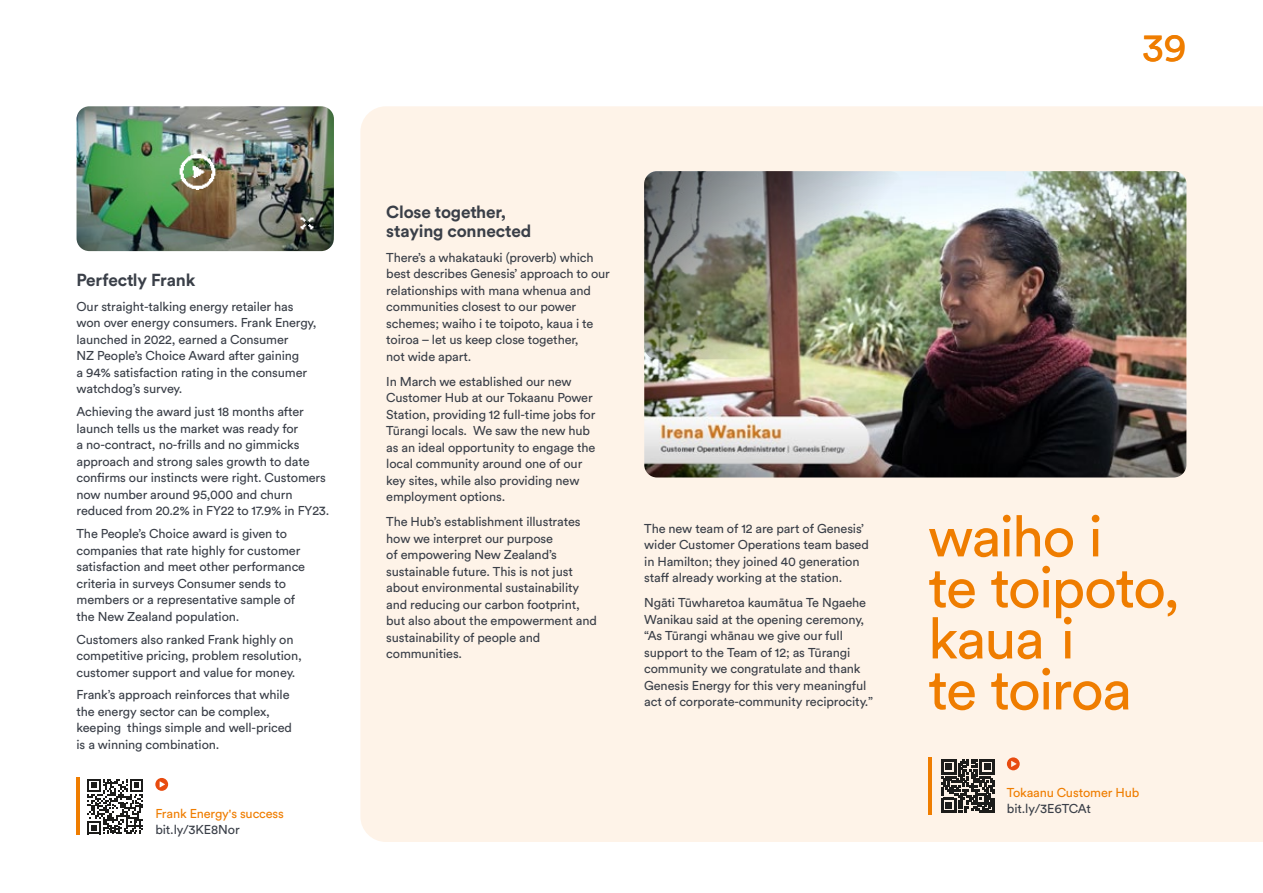
<style>
.page{position:relative;width:1263px;height:893px;background:#fff}
.page>*{position:absolute;margin:0;border:0;box-sizing:border-box;transform-origin:0 0}
.t1{font:57px/51px "Circular Pro";letter-spacing:-.03em;color:#ef7d00}
.t2{font:39.15px "Circular Pro";color:#ef7d00}
.t3{font:700 17.25px/18.8px "Circular Std";letter-spacing:-.01em;color:#3a3f48}
.t4{font:12.75px/16.5px "Circular Pro";letter-spacing:-.01em;color:#3a3f48}
.t5{font:12.75px "Circular Pro";letter-spacing:-.01em;color:#ef7d00}
</style>
<div class="page">
<div style="left:360px;top:106px;width:903px;height:736px;background:#fef3e8"></div>
<img style="left:77px;top:106px;width:257px;height:145px">
<img style="left:644px;top:171px;width:542px;height:306px">
<img style="left:644px;top:171px;width:258px;height:188px;border-radius:13px">
<img style="left:173px;top:154px;width:50px;height:36px">
<img style="left:294px;top:210px;width:25px;height:28px">
<svg style="left:1007px;top:757px;width:13px;height:13px"></svg>
<svg style="left:941px;top:759px;width:54px;height:54px;background:#5d5a55"></svg>
<hr style="left:928px;top:757px;width:3px;height:57px;background:#ef7d00">
<svg style="left:155px;top:778px;width:13px;height:13px"></svg>
<hr style="left:77px;top:778px;width:3px;height:57px;background:#ef7d00">
<svg style="left:87px;top:779px;width:56px;height:55px"></svg>
<h3 class="t3" style="left:77px;top:270px;width:120px">Perfectly Frank</h3>
<p class="t4" style="left:77px;top:298px;width:241px">Our straight-talking energy retailer has won over energy consumers. Frank Energy, launched in 2022, earned a Consumer<br>NZ People’s Choice Award after gaining<br>a 94% satisfaction rating in the consumer watchdog’s survey.</p>
<p class="t4" style="left:77px;top:403px;width:254px">Achieving the award just 18 months after launch tells us the market was ready for<br>a no-contract, no-frills and no gimmicks approach and strong sales growth to date confirms our instincts were right. Customers now number around 95,000 and churn reduced from 20.2% in FY22 to 17.9% in FY23.</p>
<p class="t4" style="left:77px;top:525px;width:230px">The People’s Choice award is given to companies that rate highly for customer satisfaction and meet other performance criteria in surveys Consumer sends to members or a representative sample of the New Zealand population.</p>
<p class="t4" style="left:77px;top:630px;width:227px">Customers also ranked Frank highly on competitive pricing, problem resolution, customer support and value for money.</p>
<p class="t4" style="left:77px;top:686px;width:217px">Frank’s approach reinforces that while the energy sector can be complex, keeping things simple and well-priced is a winning combination.</p>
<p class="t5" style="left:155px;top:805px;width:130px">Frank Energy's success</p>
<p class="t4" style="left:155px;top:820px;width:86px">bit.ly/3KE8Nor</p>
<h2 class="t2" style="left:1142px;top:21px;width:46px">39</h2>
<h3 class="t3" style="left:386px;top:202px;width:147px">Close together, staying connected</h3>
<p class="t4" style="left:386px;top:249px;width:225px">There’s a whakatauki (proverb) which best describes Genesis’ approach to our relationships with mana whenua and communities closest to our power schemes; waiho i te toipoto, kaua i te toiroa – let us keep close together,<br>not wide apart.</p>
<p class="t4" style="left:386px;top:373px;width:211px">In March we established our new Customer Hub at our Tokaanu Power Station, providing 12 full-time jobs for Tūrangi locals. We saw the new hub as an ideal opportunity to engage the local community around one of our key sites, while also providing new employment options.</p>
<p class="t4" style="left:386px;top:513px;width:212px">The Hub’s establishment illustrates how we interpret our purpose<br>of empowering New Zealand’s sustainable future. This is not just about environmental sustainability and reducing our carbon footprint, but also about the empowerment and sustainability of people and communities.</p>
<p class="t4" style="left:644px;top:520px;width:226px">The new team of 12 are part of Genesis’ wider Customer Operations team based in Hamilton; they joined 40 generation staff already working at the station.</p>
<p class="t4" style="left:644px;top:594px;width:230px">Ngāti Tūwharetoa kaumātua Te Ngaehe Wanikau said at the opening ceremony, “As Tūrangi whānau we give our full support to the Team of 12; as Tūrangi community we congratulate and thank Genesis Energy for this very meaningful act of corporate-community reciprocity.”</p>
<h1 class="t1" style="left:928px;top:508px;width:254px">waiho i<br>te toipoto, kaua i<br>te toiroa</h1>
<p class="t5" style="left:1007px;top:784px;width:134px">Tokaanu Customer Hub</p>
<p class="t4" style="left:1007px;top:800px;width:86px">bit.ly/3E6TCAt</p>
</div>
